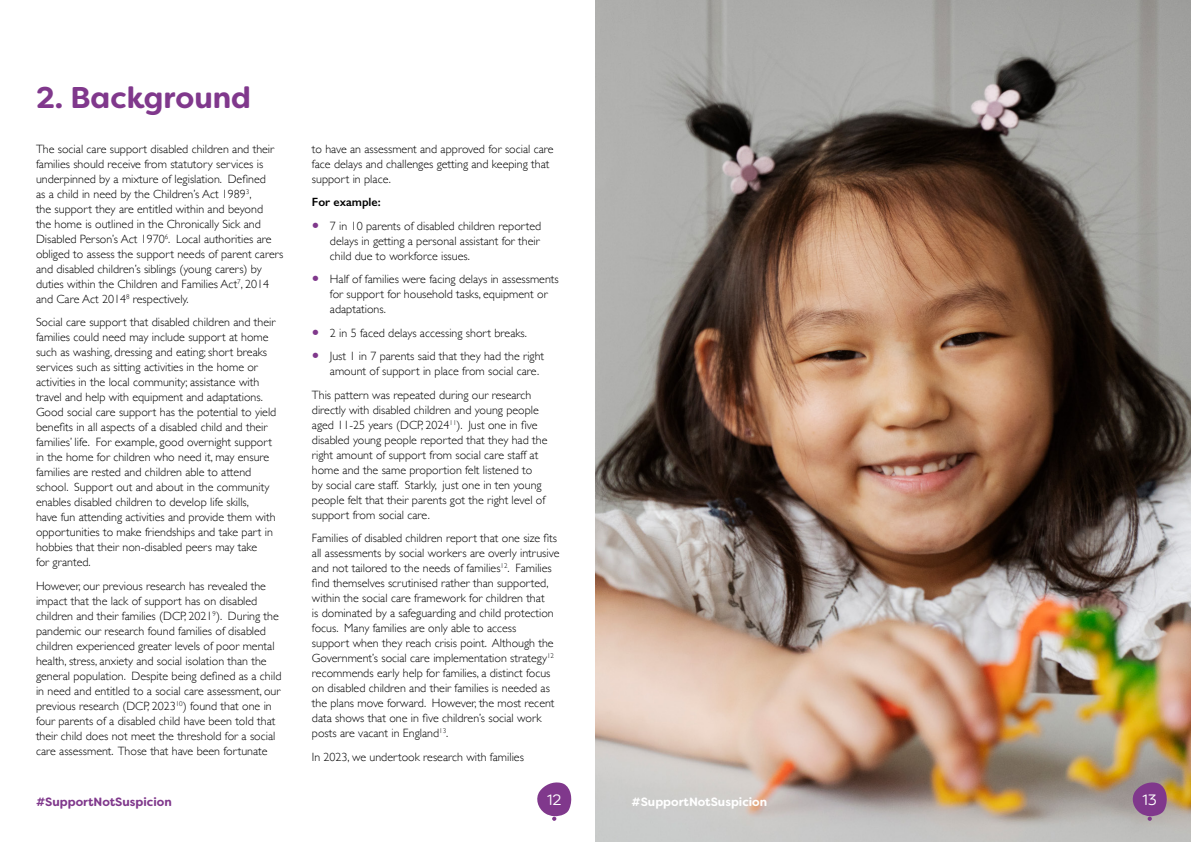
<style>
.page{position:relative;width:1191px;height:842px;background:#fff}
.page>*{position:absolute;margin:0;border:0;box-sizing:border-box;transform-origin:0 0}
.t1{font:700 30px "Filson Soft";color:#80388c}
.t2{font:15px "Filson Soft";color:#fff}
.t3{font:300 12px/15px "Gill Sans";color:#000}
.t4{font:700 12px "Filson Soft";color:#80388c}
.t5{font:700 12px "Filson Soft";color:#fff}
.t6{font:600 12px "Gill Sans";color:#000}
.s1{font-family:"Filson Soft";font-weight:900;font-size:18px;color:#80388c}
</style>
<div class="page">
<svg style="left:537px;top:782px;width:35px;height:39px"></svg>
<img style="left:595px;top:0;width:596px;height:842px">
<svg style="left:1130px;top:781px;width:37px;height:40px"></svg>
<h1 class="t1" style="left:36px;top:78px;width:217px">2. Background</h1>
<p class="t3" style="left:36px;top:141px;width:249px">The social care support disabled children and their families should receive from statutory services is underpinned by a mixture of legislation. Defined<br>as a child in need by the Children’s Act 1989<sup>3</sup>,<br>the support they are entitled within and beyond<br>the home is outlined in the Chronically Sick and Disabled Person’s Act 1970<sup>6</sup>. Local authorities are obliged to assess the support needs of parent carers and disabled children’s siblings (young carers) by duties within the Children and Families Act<sup>7</sup>, 2014 and Care Act 2014<sup>8</sup> respectively.</p>
<p class="t3" style="left:36px;top:314px;width:242px">Social care support that disabled children and their families could need may include support at home such as washing, dressing and eating; short breaks services such as sitting activities in the home or activities in the local community; assistance with travel and help with equipment and adaptations.<br>Good social care support has the potential to yield benefits in all aspects of a disabled child and their families’ life. For example, good overnight support in the home for children who need it, may ensure families are rested and children able to attend school. Support out and about in the community enables disabled children to develop life skills,<br>have fun attending activities and provide them with opportunities to make friendships and take part in hobbies that their non-disabled peers may take<br>for granted.</p>
<p class="t3" style="left:36px;top:578px;width:247px">However, our previous research has revealed the impact that the lack of support has on disabled children and their families (DCP, 2021<sup>9</sup>). During the pandemic our research found families of disabled children experienced greater levels of poor mental health, stress, anxiety and social isolation than the general population. Despite being defined as a child in need and entitled to a social care assessment, our previous research (DCP, 2023<sup>10</sup>) found that one in four parents of a disabled child have been told that their child does not meet the threshold for a social care assessment. Those that have been fortunate</p>
<p class="t3" style="left:312px;top:141px;width:243px">to have an assessment and approved for social care face delays and challenges getting and keeping that support in place.</p>
<p class="t6" style="left:312px;top:195px;width:70px">For example:</p>
<p class="t3" style="left:330px;top:218px;width:213px;text-indent:-18px"><span class="s1">•</span> 7 in 10 parents of disabled children reported delays in getting a personal assistant for their child due to workforce issues.</p>
<p class="t3" style="left:330px;top:271px;width:230px;text-indent:-18px"><span class="s1">•</span> Half of families were facing delays in assessments for support for household tasks, equipment or adaptations.</p>
<p class="t3" style="left:312px;top:325px;width:216px"><span class="s1">•</span> 2 in 5 faced delays accessing short breaks.</p>
<p class="t3" style="left:330px;top:348px;width:216px;text-indent:-18px"><span class="s1">•</span> Just 1 in 7 parents said that they had the right amount of support in place from social care.</p>
<p class="t3" style="left:312px;top:387px;width:237px">This pattern was repeated during our research directly with disabled children and young people aged 11-25 years (DCP, 2024<sup>11</sup>). Just one in five disabled young people reported that they had the right amount of support from social care staff at home and the same proportion felt listened to<br>by social care staff. Starkly, just one in ten young people felt that their parents got the right level of support from social care.</p>
<p class="t3" style="left:312px;top:530px;width:249px">Families of disabled children report that one size fits all assessments by social workers are overly intrusive and not tailored to the needs of families<sup>12</sup>. Families find themselves scrutinised rather than supported, within the social care framework for children that<br>is dominated by a safeguarding and child protection focus. Many families are only able to access<br>support when they reach crisis point. Although the Government’s social care implementation strategy<sup>12 </sup>recommends early help for families, a distinct focus on disabled children and their families is needed as the plans move forward. However, the most recent data shows that one in five children’s social work posts are vacant in England<sup>13</sup>.</p>
<p class="t3" style="left:312px;top:749px;width:213px">In 2023, we undertook research with families</p>
<p class="t4" style="left:36px;top:794px;width:137px">#SupportNotSuspicion</p>
<p class="t2" style="left:547px;top:790px;width:16px">12</p>
<p class="t5" style="left:631px;top:794px;width:137px">#SupportNotSuspicion</p>
<p class="t2" style="left:1142px;top:790px;width:16px">13</p>
</div>
